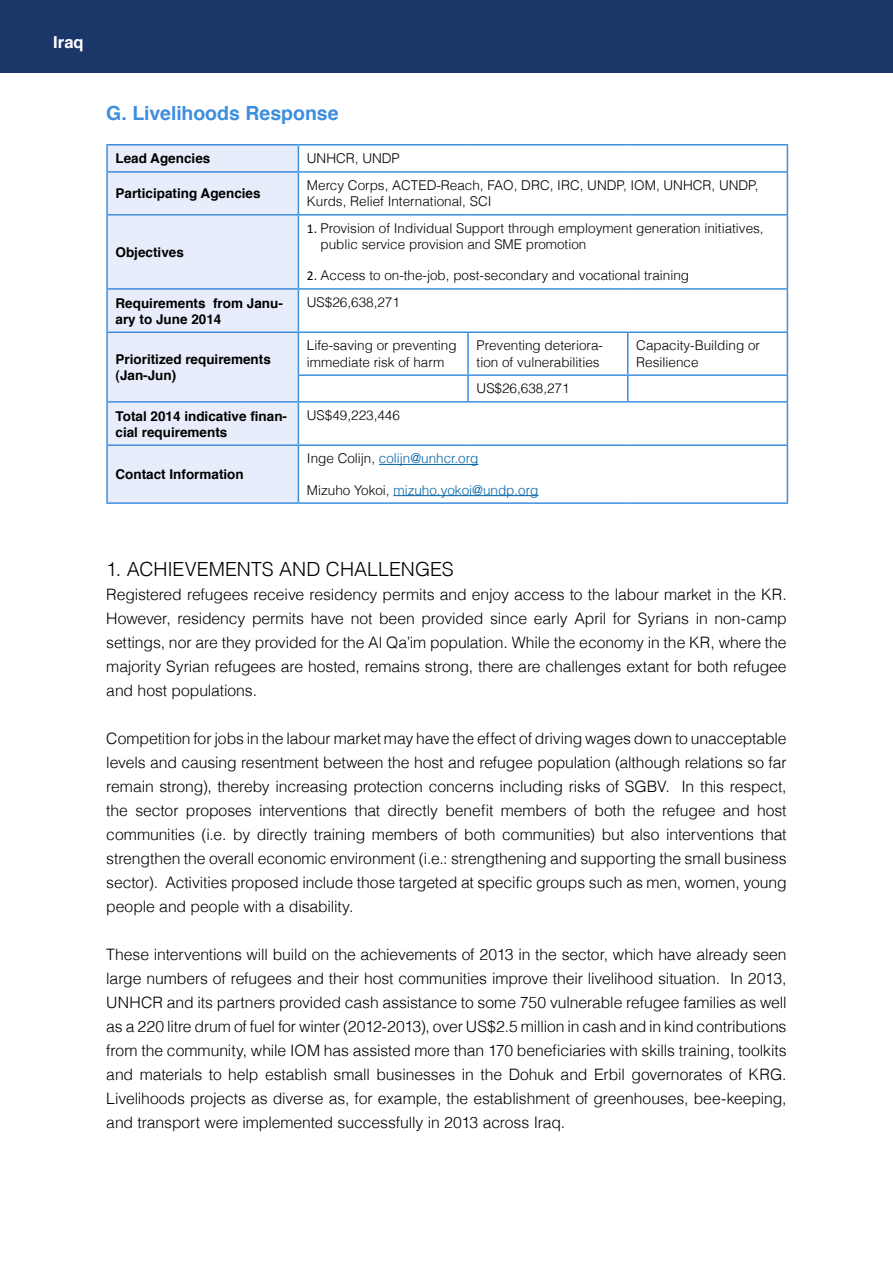
<style>
.page{position:relative;width:893px;height:1263px;background:#fff}
.page>*{position:absolute;margin:0;border:0;box-sizing:border-box;transform-origin:0 0}
.t1{font:300 19.5px "Helvetica";color:#000}
.t2{font:700 19.5px "Helvetica";letter-spacing:-.005em;color:#3e8ede}
.t3{font:700 16.5px "Helvetica";color:#fff}
.t4{font:300 15.75px/24px "Helvetica";letter-spacing:-.005em;color:#000;text-align:justify}
.t5{font:300 13.5px/16.2px "Helvetica";color:#000}
.t6{font:700 13.5px/16.2px "Helvetica";color:#000}
.t7{font:300 13.5px "Helvetica";color:#0063a7}
.s1{font-family:"Calibri";font-weight:400}
.s2{color:#000}
</style>
<div class="page">
<div style="left:0;top:0;width:893px;height:72px;background:#1b3668"></div>
<div style="left:108px;top:146px;width:190px;height:356px;background:#e7edfa"></div>
<hr style="left:106px;top:144px;width:192px;height:2px;background:#3e8ede">
<hr style="left:106px;top:145px;width:2px;height:26px;background:#3e8ede">
<hr style="left:298px;top:144px;width:170px;height:2px;background:#3e8ede">
<svg style="left:298px;top:145px;width:1px;height:26px"></svg>
<hr style="left:468px;top:144px;width:160px;height:2px;background:#3e8ede">
<hr style="left:628px;top:144px;width:160px;height:2px;background:#3e8ede">
<svg style="left:787px;top:145px;width:1px;height:26px"></svg>
<hr style="left:106px;top:171px;width:192px;height:2px;background:#3e8ede">
<hr style="left:106px;top:173px;width:2px;height:41px;background:#3e8ede">
<hr style="left:298px;top:171px;width:170px;height:2px;background:#3e8ede">
<hr style="left:298px;top:173px;width:1px;height:41px;background:#3e8ede">
<hr style="left:468px;top:171px;width:160px;height:2px;background:#3e8ede">
<hr style="left:628px;top:171px;width:160px;height:2px;background:#3e8ede">
<hr style="left:787px;top:173px;width:1px;height:41px;background:#3e8ede">
<hr style="left:106px;top:214px;width:192px;height:2px;background:#3e8ede">
<hr style="left:106px;top:216px;width:2px;height:72px;background:#3e8ede">
<hr style="left:298px;top:214px;width:170px;height:2px;background:#3e8ede">
<hr style="left:298px;top:216px;width:1px;height:72px;background:#3e8ede">
<hr style="left:468px;top:214px;width:160px;height:2px;background:#3e8ede">
<hr style="left:628px;top:214px;width:160px;height:2px;background:#3e8ede">
<hr style="left:787px;top:216px;width:1px;height:72px;background:#3e8ede">
<hr style="left:106px;top:288px;width:192px;height:2px;background:#3e8ede">
<hr style="left:106px;top:290px;width:2px;height:41px;background:#3e8ede">
<hr style="left:298px;top:288px;width:170px;height:2px;background:#3e8ede">
<hr style="left:298px;top:290px;width:1px;height:41px;background:#3e8ede">
<hr style="left:468px;top:288px;width:160px;height:2px;background:#3e8ede">
<hr style="left:628px;top:288px;width:160px;height:2px;background:#3e8ede">
<hr style="left:787px;top:290px;width:1px;height:41px;background:#3e8ede">
<hr style="left:106px;top:331px;width:192px;height:2px;background:#3e8ede">
<hr style="left:106px;top:333px;width:2px;height:42px;background:#3e8ede">
<hr style="left:106px;top:375px;width:2px;height:26px;background:#3e8ede">
<hr style="left:298px;top:331px;width:170px;height:2px;background:#3e8ede">
<hr style="left:298px;top:333px;width:1px;height:41px;background:#3e8ede">
<hr style="left:468px;top:331px;width:160px;height:2px;background:#3e8ede">
<hr style="left:467px;top:333px;width:2px;height:41px;background:#3e8ede">
<hr style="left:628px;top:331px;width:160px;height:2px;background:#3e8ede">
<hr style="left:627px;top:333px;width:1px;height:41px;background:#3e8ede">
<hr style="left:787px;top:333px;width:1px;height:41px;background:#3e8ede">
<hr style="left:298px;top:374px;width:170px;height:2px;background:#3e8ede">
<svg style="left:298px;top:376px;width:1px;height:25px"></svg>
<hr style="left:468px;top:374px;width:160px;height:2px;background:#3e8ede">
<hr style="left:467px;top:376px;width:2px;height:25px;background:#3e8ede">
<hr style="left:628px;top:374px;width:160px;height:2px;background:#3e8ede">
<svg style="left:627px;top:376px;width:1px;height:25px"></svg>
<svg style="left:787px;top:376px;width:1px;height:25px"></svg>
<hr style="left:106px;top:401px;width:192px;height:2px;background:#3e8ede">
<hr style="left:106px;top:403px;width:2px;height:41px;background:#3e8ede">
<hr style="left:298px;top:401px;width:170px;height:2px;background:#3e8ede">
<hr style="left:298px;top:403px;width:1px;height:41px;background:#3e8ede">
<hr style="left:468px;top:401px;width:160px;height:2px;background:#3e8ede">
<hr style="left:628px;top:401px;width:160px;height:2px;background:#3e8ede">
<hr style="left:787px;top:403px;width:1px;height:41px;background:#3e8ede">
<hr style="left:106px;top:446px;width:2px;height:56px;background:#3e8ede">
<hr style="left:106px;top:444px;width:192px;height:2px;background:#3e8ede">
<hr style="left:106px;top:502px;width:192px;height:2px;background:#3e8ede">
<hr style="left:298px;top:446px;width:1px;height:56px;background:#3e8ede">
<hr style="left:787px;top:446px;width:1px;height:56px;background:#3e8ede">
<hr style="left:298px;top:444px;width:170px;height:2px;background:#3e8ede">
<hr style="left:468px;top:444px;width:160px;height:2px;background:#3e8ede">
<hr style="left:628px;top:444px;width:160px;height:2px;background:#3e8ede">
<hr style="left:298px;top:502px;width:170px;height:2px;background:#3e8ede">
<hr style="left:468px;top:502px;width:160px;height:2px;background:#3e8ede">
<hr style="left:628px;top:502px;width:160px;height:2px;background:#3e8ede">
<hr style="left:379px;top:464px;width:100px;height:1px;background:#0063a7">
<hr style="left:393px;top:495px;width:146px;height:1px;background:#0063a7">
<p class="t3" style="left:53px;top:29px;width:32px">Iraq</p>
<p class="t2" style="left:106px;top:97px;width:234px">G. Livelihoods Response</p>
<p class="t6" style="left:116px;top:151px;width:96px">Lead Agencies</p>
<p class="t5" style="left:307px;top:150px;width:94px">UNHCR, UNDP</p>
<p class="t6" style="left:116px;top:186px;width:147px">Participating Agencies</p>
<p class="t5" style="left:307px;top:177px;width:453px">Mercy Corps, ACTED-Reach, FAO, DRC, IRC, UNDP, IOM, UNHCR, UNDP,<br>Kurds, Relief International, SCI</p>
<p class="t6" style="left:116px;top:244px;width:70px">Objectives</p>
<p class="t5" style="left:321px;top:220px;width:445px;text-indent:-14px"><span class="s1">1.</span> Provision of Individual Support through employment generation initiatives, public service provision and SME promotion</p>
<p class="t5" style="left:307px;top:267px;width:384px"><span class="s1">2.</span> Access to on-the-job, post-secondary and vocational training</p>
<p class="t6" style="left:116px;top:295px;width:169px">Requirements from Janu&shy;ary to June 2014</p>
<p class="t5" style="left:307px;top:294px;width:95px">US$26,638,271</p>
<p class="t6" style="left:116px;top:351px;width:157px">Prioritized requirements (Jan-Jun)</p>
<p class="t5" style="left:307px;top:337px;width:151px">Life-saving or preventing immediate risk of harm</p>
<p class="t5" style="left:477px;top:337px;width:128px">Preventing deteriora&shy;tion of vulnerabilities</p>
<p class="t5" style="left:636px;top:337px;width:125px">Capacity-Building or<br>Resilience</p>
<p class="t5" style="left:477px;top:380px;width:95px">US$26,638,271</p>
<p class="t6" style="left:116px;top:408px;width:173px">Total 2014 indicative finan&shy;cial requirements</p>
<p class="t5" style="left:307px;top:407px;width:95px">US$49,223,446</p>
<p class="t6" style="left:116px;top:466px;width:130px">Contact Information</p>
<p class="t7" style="left:307px;top:450px;width:173px"><span class="s2">Inge Colijn,</span> colijn@unhcr.org</p>
<p class="t7" style="left:307px;top:481px;width:233px"><span class="s2">Mizuho Yokoi,</span> mizuho.yokoi@undp.org</p>
<p class="t1" style="left:106px;top:557px;width:45px">1. Achie</p>
<p class="t1" style="left:185px;top:557px;width:26px">vements</p>
<p class="t1" style="left:279px;top:557px;width:15px">and</p>
<p class="t1" style="left:326px;top:557px;width:14px">challen</p>
<p class="t1" style="left:415px;top:557px;width:27px">ges</p>
<p class="t4" style="left:106px;top:582px;width:682px">Registered refugees receive residency permits and enjoy access to the labour market in the KR.<br>However, residency permits have not been provided since early April for Syrians in non-camp settings, nor are they provided for the Al Qa’im population. While the economy in the KR, where the majority Syrian refugees are hosted, remains strong, there are challenges extant for both refugee and host populations.</p>
<p class="t4" style="left:106px;top:726px;width:682px">Competition for jobs in the labour market may have the effect of driving wages down to unacceptable levels and causing resentment between the host and refugee population (although relations so far remain strong), thereby increasing protection concerns including risks of SGBV. In this respect, the sector proposes interventions that directly benefit members of both the refugee and host communities (i.e. by directly training members of both communities) but also interventions that strengthen the overall economic environment (i.e.: strengthening and supporting the small business sector). Activities proposed include those targeted at specific groups such as men, women, young people and people with a disability.</p>
<p class="t4" style="left:106px;top:942px;width:682px">These interventions will build on the achievements of 2013 in the sector, which have already seen large numbers of refugees and their host communities improve their livelihood situation. In 2013, UNHCR and its partners provided cash assistance to some 750 vulnerable refugee families as well as a 220 litre drum of fuel for winter (2012-2013), over US$2.5 million in cash and in kind contributions from the community, while IOM has assisted more than 170 beneficiaries with skills training, toolkits and materials to help establish small businesses in the Dohuk and Erbil governorates of KRG.<br>Livelihoods projects as diverse as, for example, the establishment of greenhouses, bee-keeping, and transport were implemented successfully in 2013 across Iraq.</p>
</div>
